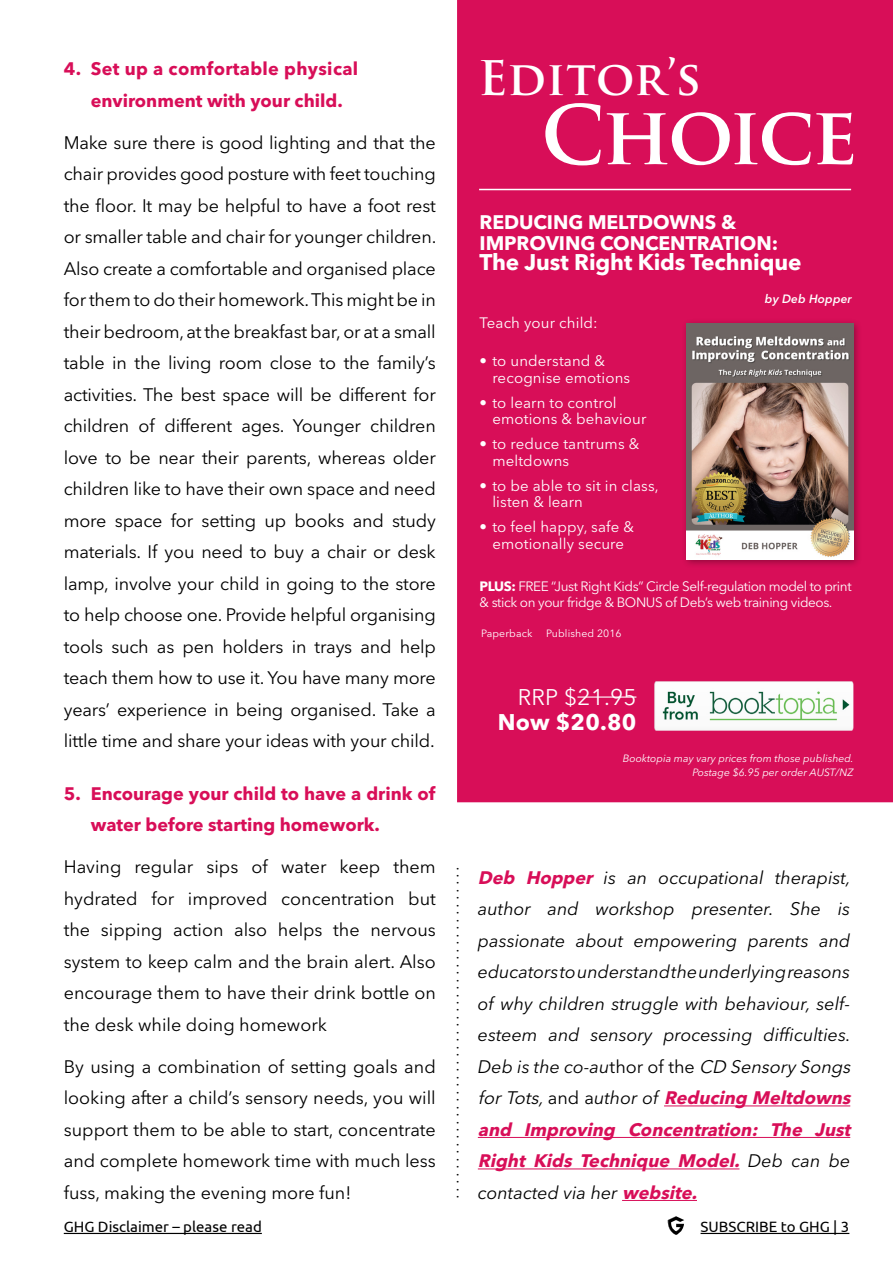
<style>
.page{position:relative;width:893px;height:1263px;background:#fff}
.page>*{position:absolute;margin:0;border:0;box-sizing:border-box;transform-origin:0 0}
.t1{font:700 79.5px "Trajan Pro";letter-spacing:-.04em;color:#fff}
.t2{font:700 46.5px "Trajan Pro";letter-spacing:.005em;color:#fff}
.t3{font:700 22.5px "Avenir Next LT Pro";letter-spacing:-.005em;color:#fff}
.t4{font:22.5px "Avenir Next LT Pro";letter-spacing:.01em;color:#fff}
.t5{font:700 19.5px/20.5px "Avenir Next LT Pro";letter-spacing:-.005em;color:#fff}
.t6{font:18px/31.5px "Avenir Next LT Pro";color:#000;text-align:justify}
.t7{font:italic 18px/31.5px "Avenir Next LT Pro";color:#000}
.t8{font:700 18px/31.5px "Avenir Next LT Pro";color:#d80e58}
.t9{font:15px/16.5px "Avenir Next LT Pro";letter-spacing:.01em;color:#fff}
.t10{font:15px "Ubuntu";color:#000}
.t11{font:13.5px/16.5px "Avenir Next LT Pro";letter-spacing:-.03em;color:#fff}
.t12{font:italic 600 12px "Avenir Next LT Pro";letter-spacing:.01em;color:#fff}
.t13{font:italic 10.5px/13.5px "Avenir Next LT Pro";color:#fff;text-align:right}
.t14{font:10.5px "Avenir Next LT Pro";letter-spacing:.01em;color:#fff}
.s1{font-weight:700}
.s2{font-weight:700;color:#d80e58}
.s3{font-style:normal}
.s4{font-style:inherit}
</style>
<div class="page">
<hr style="left:701px;top:1233px;width:148px;height:1px;background:#000">
<hr style="left:64px;top:1233px;width:198px;height:1px;background:#000">
<svg style="left:668px;top:1216px;width:16px;height:19px"></svg>
<div style="left:457px;top:0;width:436px;height:802px;background:#d80e58"></div>
<div style="left:682px;top:319px;width:180px;height:249px;background:#000;opacity:.35"></div>
<img style="left:687px;top:324px;width:166px;height:235px">
<hr style="left:479px;top:189px;width:372px;height:1px;background:#fff">
<img style="left:653px;top:677px;width:203px;height:58px">
<hr style="left:577px;top:696px;width:59px;height:2px;background:#fff">
<hr style="left:664px;top:1105px;width:186px;height:1px;background:#d80e58">
<hr style="left:478px;top:1137px;width:372px;height:1px;background:#d80e58">
<hr style="left:478px;top:1168px;width:261px;height:1px;background:#d80e58">
<hr style="left:622px;top:1200px;width:75px;height:1px;background:#d80e58">
<p class="t8" style="left:91px;top:53px;width:269px;text-indent:-27px">4. Set up a comfortable physical environment with your child.</p>
<p class="t6" style="left:64px;top:126px;width:374px">Make sure there is good lighting and that the chair provides good posture with feet touching the floor. It may be helpful to have a foot rest or smaller table and chair for younger children.<br>Also create a comfortable and organised place for them to do their homework. This might be in their bedroom, at the breakfast bar, or at a small table in the living room close to the family’s activities. The best space will be different for children of different ages. Younger children love to be near their parents, whereas older children like to have their own space and need more space for setting up books and study materials. If you need to buy a chair or desk lamp, involve your child in going to the store to help choose one. Provide helpful organising tools such as pen holders in trays and help teach them how to use it. You have many more years’ experience in being organised. Take a little time and share your ideas with your child.</p>
<p class="t8" style="left:91px;top:777px;width:346px;text-indent:-27px">5. Encourage your child to have a drink of water before starting homework.</p>
<p class="t6" style="left:64px;top:851px;width:374px">Having regular sips of water keep them hydrated for improved concentration but the sipping action also helps the nervous system to keep calm and the brain alert. Also encourage them to have their drink bottle on the desk while doing homework</p>
<p class="t6" style="left:64px;top:1050px;width:374px">By using a combination of setting goals and looking after a child’s sensory needs, you will support them to be able to start, concentrate and complete homework time with much less fuss, making the evening more fun!</p>
<h2 class="t2" style="left:478px;top:49px;width:224px">Editor’s</h2>
<h1 class="t1" style="left:541px;top:86px;width:318px">Choice</h1>
<p class="t5" style="left:480px;top:212px;width:300px">REDUCING MELTDOWNS &amp;<br>IMPROVING CONCENTRATION:</p>
<p class="t3" style="left:480px;top:249px;width:323px">The Just Right Kids Technique</p>
<p class="t12" style="left:765px;top:292px;width:88px">by Deb Hopper</p>
<p class="t9" style="left:480px;top:315px;width:120px">Teach your child:</p>
<p class="t9" style="left:492px;top:353px;width:139px;text-indent:-13px">• to understand &amp; recognise emotions</p>
<p class="t9" style="left:492px;top:394px;width:156px;text-indent:-13px">• to learn to control emotions &amp; behaviour</p>
<p class="t9" style="left:492px;top:436px;width:148px;text-indent:-13px">• to reduce tantrums &amp; meltdowns</p>
<p class="t9" style="left:492px;top:477px;width:168px;text-indent:-13px">• to be able to sit in class, listen &amp; learn</p>
<p class="t9" style="left:480px;top:519px;width:156px;text-align:center">• to feel happy, safe &amp; emotionally secure</p>
<p class="t11" style="left:480px;top:578px;width:374px"><span class="s1">PLUS:</span> FREE “Just Right Kids” Circle Self-regulation model to print &amp; stick on your fridge &amp; BONUS of Deb’s web training videos.</p>
<p class="t14" style="left:481px;top:627px;width:53px">Paperback</p>
<p class="t14" style="left:546px;top:627px;width:77px">Published 2016</p>
<p class="t4" style="left:518px;top:683px;width:120px">RRP $21.95</p>
<p class="t3" style="left:498px;top:708px;width:140px">Now $20.80</p>
<p class="t13" style="left:623px;top:752px;width:232px">Booktopia may vary prices from those published.<br>Postage $6.95 per order AUST/NZ</p>
<p class="t7" style="left:478px;top:861px;width:379px"><span class="s2">Deb Hopper</span> is an occupational therapist, author and workshop presenter. She is passionate about empowering parents and educators to understand the underlying reasons of why children struggle with behaviour, self&shy;esteem and sensory processing difficulties.<br>Deb is the co-au<span class="s3">thor of the</span> <span class="s4">CD Sensory Songs forTots,</span><span class="s3">a n d a</span> u t h o r o f <span class="s2">Reducing Meltdowns and Improving Concentration: The Just Right Kids Technique Model.</span> D e b c a n b e contacted via her <span class="s2">website.</span></p>
<p class="t10" style="left:64px;top:1217px;width:200px">GHG Disclaimer – please read</p>
<p class="t10" style="left:701px;top:1217px;width:150px">SUBSCRIBE to GHG | 3</p>
</div>
